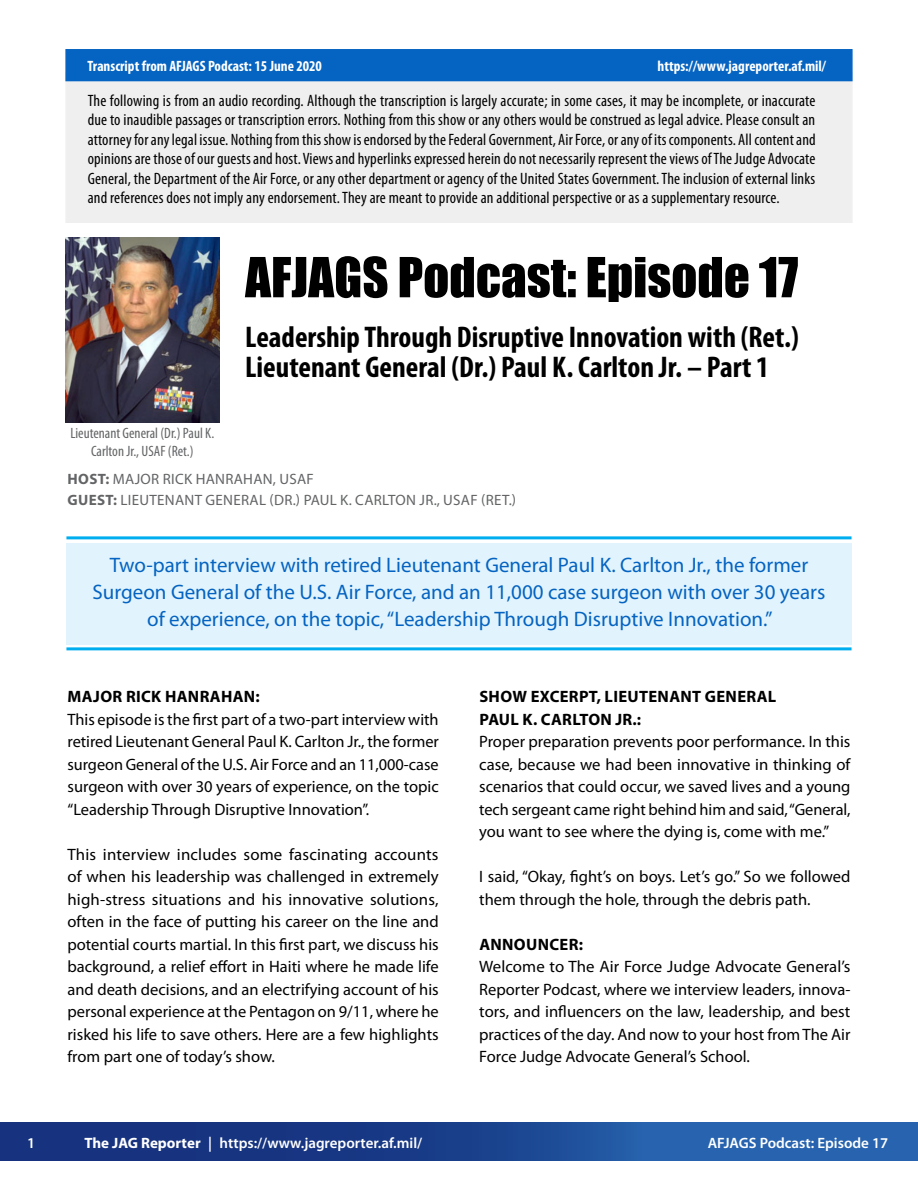
<style>
.page{position:relative;width:918px;height:1188px;background:#fff}
.page>*{position:absolute;margin:0;border:0;box-sizing:border-box;transform-origin:0 0}
.t1{font:51px "Impact";color:#000}
.LONG_TITLE{font:700 condensed 30px/30px "Myriad Pro";color:#000}
.Intro_Excerpt{font:21px/27px "Myriad Pro";color:#0563c1;text-align:center}
.t2{font:16.5px/22.5px "Myriad Pro";color:#000;text-align:justify}
.Disclaimer{font:condensed 16.5px/19.5px "Myriad Pro";letter-spacing:.01em;color:#000;text-align:justify}
.Speaker_H2{font:700 16.5px/22.5px "Myriad Pro";letter-spacing:.02em;color:#000}
.Author{font:15px "Myriad Pro";letter-spacing:.02em;color:#636466}
.t3{font:600 15px "Myriad Pro";color:#fff}
.Post_Date{font:700 condensed 15px "Myriad Pro";color:#fff}
.Photo_Caption{font:condensed 15px/18px "Myriad Pro";color:#636466;text-align:center}
.s1{font-weight:700}
</style>
<div class="page">
<div style="left:65px;top:72px;width:788px;height:151px;background:#efeff0"></div>
<div style="left:65px;top:49px;width:788px;height:32px;background:#0563c1"></div>
<div style="left:0;top:1122px;width:918px;height:39px;background:linear-gradient(to right,#122673,#2969b5)"></div>
<img style="left:66px;top:238px;width:154px;height:185px">
<div style="left:66px;top:543px;width:786px;height:102px;background:#e1f4fd"></div>
<hr style="left:66px;top:536px;width:786px;height:3px;background:#00aeef">
<hr style="left:66px;top:647px;width:786px;height:3px;background:#00aeef">
<p class="Post_Date" style="left:87px;top:57px;width:236px">Transcript from AFJAGS Podcast: 15 June 2020</p>
<p class="Post_Date" style="left:658px;top:57px;width:170px">https://www.jagreporter.af.mil/</p>
<p class="Disclaimer" style="left:88px;top:90px;width:730px">The following is from an audio recording. Although the transcription is largely accurate; in some cases, it may be incomplete, or inaccurate due to inaudible passages or transcription errors. Nothing from this show or any others would be construed as legal advice. Please consult an attorney for any legal issue. Nothing from this show is endorsed by the Federal Government, Air Force, or any of its components. All content and opinions are those of our guests and host. Views and hyperlinks expressed herein do not necessarily represent the views of The Judge Advocate General, the Department of the Air Force, or any other department or agency of the United States Government. The inclusion of external links and references does not imply any endorsement. They are meant to provide an additional perspective or as a supplementary resource.</p>
<p class="Photo_Caption" style="left:70px;top:424px;width:145px">Lieutenant General (Dr.) Paul K.<br>Carlton Jr., USAF (Ret.)</p>
<h1 class="t1" style="left:245px;top:238px;width:555px">AFJAGS Podcast: Episode 17</h1>
<h1 class="LONG_TITLE" style="left:245px;top:321px;width:555px">Leadership Through Disruptive Innovation with (Ret.)<br>Lieutenant General (Dr.) Paul K. Carlton Jr. – Part 1</h1>
<p class="Author" style="left:68px;top:470px;width:248px"><span class="s1">HOST:</span> MAJOR RICK HANRAHAN, USAF</p>
<p class="Author" style="left:68px;top:491px;width:450px"><span class="s1">GUEST:</span> LIEUTENANT GENERAL (DR.) PAUL K. CARLTON JR., USAF (RET.)</p>
<p class="Intro_Excerpt" style="left:93px;top:551px;width:734px">Two-part interview with retired Lieutenant General Paul K. Carlton Jr., the former<br>Surgeon General of the U.S. Air Force, and an 11,000 case surgeon with over 30 years of experience, on the topic, “Leadership Through Disruptive Innovation.”</p>
<h2 class="Speaker_H2" style="left:68px;top:685px;width:194px">MAJOR RICK HANRAHAN:</h2>
<p class="t2" style="left:68px;top:708px;width:373px">This episode is the first part of a two-part interview with retired Lieutenant General Paul K. Carlton Jr., the former surgeon General of the U.S. Air Force and an 11,000-case surgeon with over 30 years of experience, on the topic “Leadership Through Disruptive Innovation”.</p>
<p class="t2" style="left:68px;top:843px;width:373px">This interview includes some fascinating accounts of when his leadership was challenged in extremely high-stress situations and his innovative solutions, often in the face of putting his career on the line and potential courts martial. In this first part, we discuss his background, a relief effort in Haiti where he made life and death decisions, and an electrifying account of his personal experience at the Pentagon on 9/11, where he risked his life to save others. Here are a few highlights from part one of today’s show.</p>
<h2 class="Speaker_H2" style="left:479px;top:685px;width:298px">SHOW EXCERPT, LIEUTENANT GENERAL<br>PAUL K. CARLTON JR.:</h2>
<p class="t2" style="left:479px;top:730px;width:373px">Proper preparation prevents poor performance. In this case, because we had been innovative in thinking of scenarios that could occur, we saved lives and a young tech sergeant came right behind him and said, “General, you want to see where the dying is, come with me.”</p>
<p class="t2" style="left:479px;top:865px;width:373px">I said, “Okay, fight’s on boys. Let’s go.” So we followed them through the hole, through the debris path.</p>
<h2 class="Speaker_H2" style="left:479px;top:932px;width:105px">ANNOUNCER:</h2>
<p class="t2" style="left:479px;top:955px;width:373px">Welcome to The Air Force Judge Advocate General’s Reporter Podcast, where we interview leaders, innova&shy;tors, and influencers on the law, leadership, and best practices of the day. And now to your host from The Air Force Judge Advocate General’s School.</p>
<p class="t3" style="left:27px;top:1133px;width:10px">1</p>
<p class="t3" style="left:84px;top:1133px;width:339px"><span class="s1">The JAG Reporter</span> | https://www.jagreporter.af.mil/</p>
<p class="t3" style="left:708px;top:1133px;width:182px">AFJAGS Podcast: Episode 17</p>
</div>
